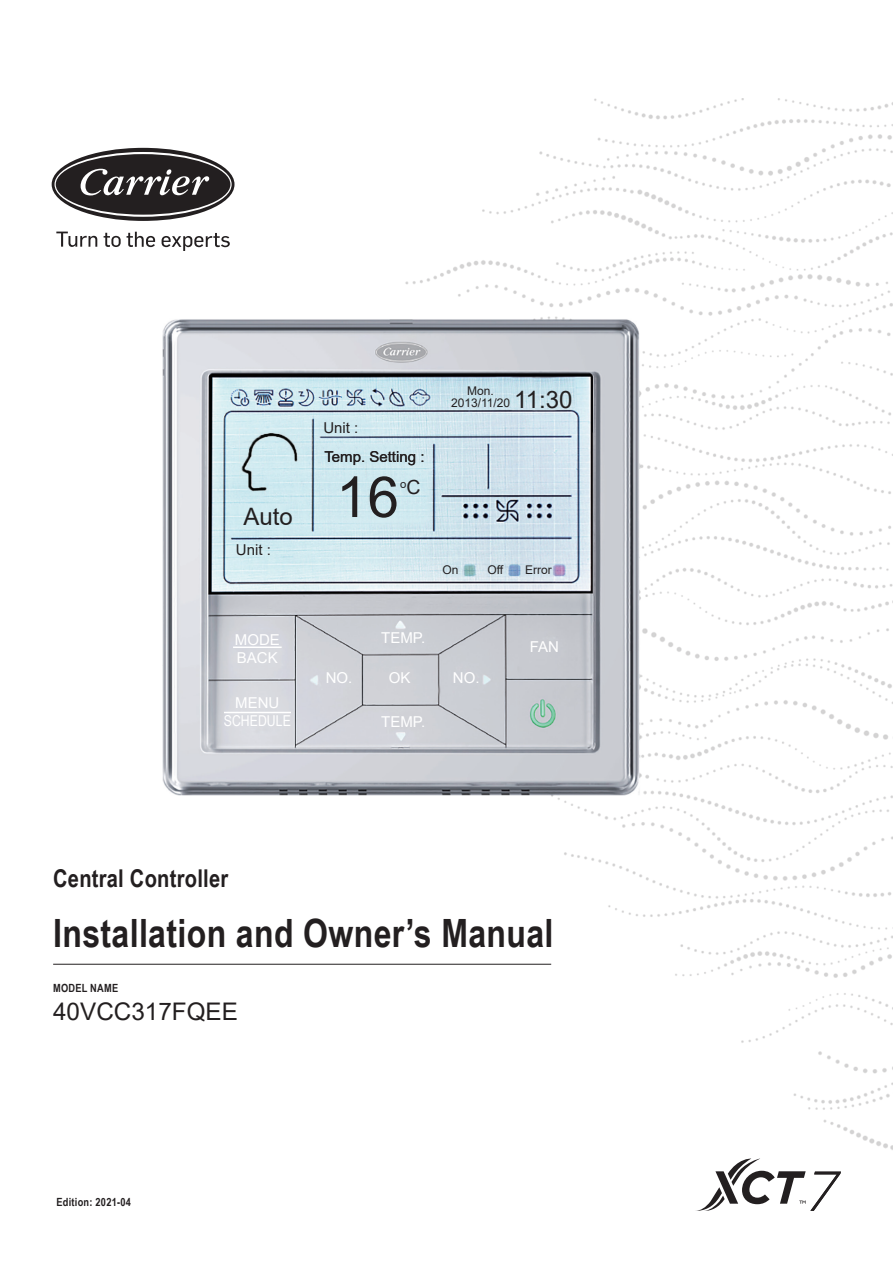
<style>
.page{position:relative;width:893px;height:1263px;background:#fff}
.page>*{position:absolute;margin:0;border:0;box-sizing:border-box;transform-origin:0 0}
.t1{font:56.7px "Arial";color:#231f20}
.t2{font:700 39px "Arial Narrow";letter-spacing:.01em;color:#231f20}
.t3{font:700 24.45px "Arial Narrow";letter-spacing:.01em;color:#231f20}
.t4{font:24.3px "Arial";color:#231f20}
.t5{font:24px "Arial";color:#231f20}
.t6{font:15px "Arial";color:#fff}
.t7{font:15px "Arial";color:#231f20}
.t8{font:15px "Arial Narrow";color:#fff}
.t9{font:12px "Arial";color:#231f20}
.t10{font:11.4px "Arial";color:#231f20}
.t11{font:700 11.25px "Arial Narrow";letter-spacing:.02em;color:#231f20}
.s1{font-size:19.5px}
</style>
<div class="page">
<img style="left:51px;top:98px;width:842px;height:1052px">
<hr style="left:53px;top:964px;width:498px;height:1px;background:#231f20">
<svg style="left:56px;top:232px;width:174px;height:19px"></svg>
<div style="left:52px;top:148px;width:182px;height:73px;background:#231f20;border-radius:50%"></div>
<svg style="left:55px;top:152px;width:177px;height:65px"></svg>
<svg style="left:696px;top:1158px;width:145px;height:53px"></svg>
<hr style="left:233px;top:646px;width:49px;height:2px;background:#fff">
<hr style="left:224px;top:712px;width:67px;height:1px;background:#fff">
<p class="t5" style="left:243px;top:500px;width:51px">Auto</p>
<p class="t7" style="left:236px;top:540px;width:37px">Unit :</p>
<p class="t6" style="left:235px;top:629px;width:46px">MODE</p>
<p class="t6" style="left:237px;top:647px;width:42px">BACK</p>
<p class="t6" style="left:235px;top:693px;width:46px">MENU</p>
<p class="t8" style="left:224px;top:710px;width:68px">SCHEDULE</p>
<p class="t7" style="left:323px;top:417px;width:37px">Unit :</p>
<p class="t7" style="left:324px;top:446px;width:102px">Temp. Setting :</p>
<p class="t1" style="left:336px;top:458px;width:64px">16</p>
<p class="t10" style="left:400px;top:476px;width:22px">o<span class="s1">C</span></p>
<p class="t9" style="left:467px;top:383px;width:28px">Mon.</p>
<p class="t9" style="left:451px;top:395px;width:61px">2013/11/20</p>
<p class="t5" style="left:514px;top:383px;width:60px">11:30</p>
<p class="t9" style="left:442px;top:562px;width:18px">On</p>
<p class="t9" style="left:488px;top:562px;width:18px">Off</p>
<p class="t9" style="left:525px;top:562px;width:28px">Error</p>
<p class="t6" style="left:381px;top:627px;width:45px">TEMP.</p>
<p class="t6" style="left:530px;top:636px;width:31px">FAN</p>
<p class="t6" style="left:326px;top:668px;width:28px">NO.</p>
<p class="t6" style="left:389px;top:668px;width:23px">OK</p>
<p class="t6" style="left:453px;top:668px;width:28px">NO.</p>
<p class="t6" style="left:381px;top:711px;width:45px">TEMP.</p>
<p class="t3" style="left:53px;top:860px;width:177px">Central Controller</p>
<p class="t2" style="left:53px;top:903px;width:502px">Installation and Owner’s Manual</p>
<p class="t11" style="left:53px;top:980px;width:67px">MODEL NAME</p>
<p class="t4" style="left:53px;top:995px;width:186px">40VCC317FQEE</p>
<p class="t11" style="left:57px;top:1193px;width:76px">Edition: 2021-04</p>
</div>
